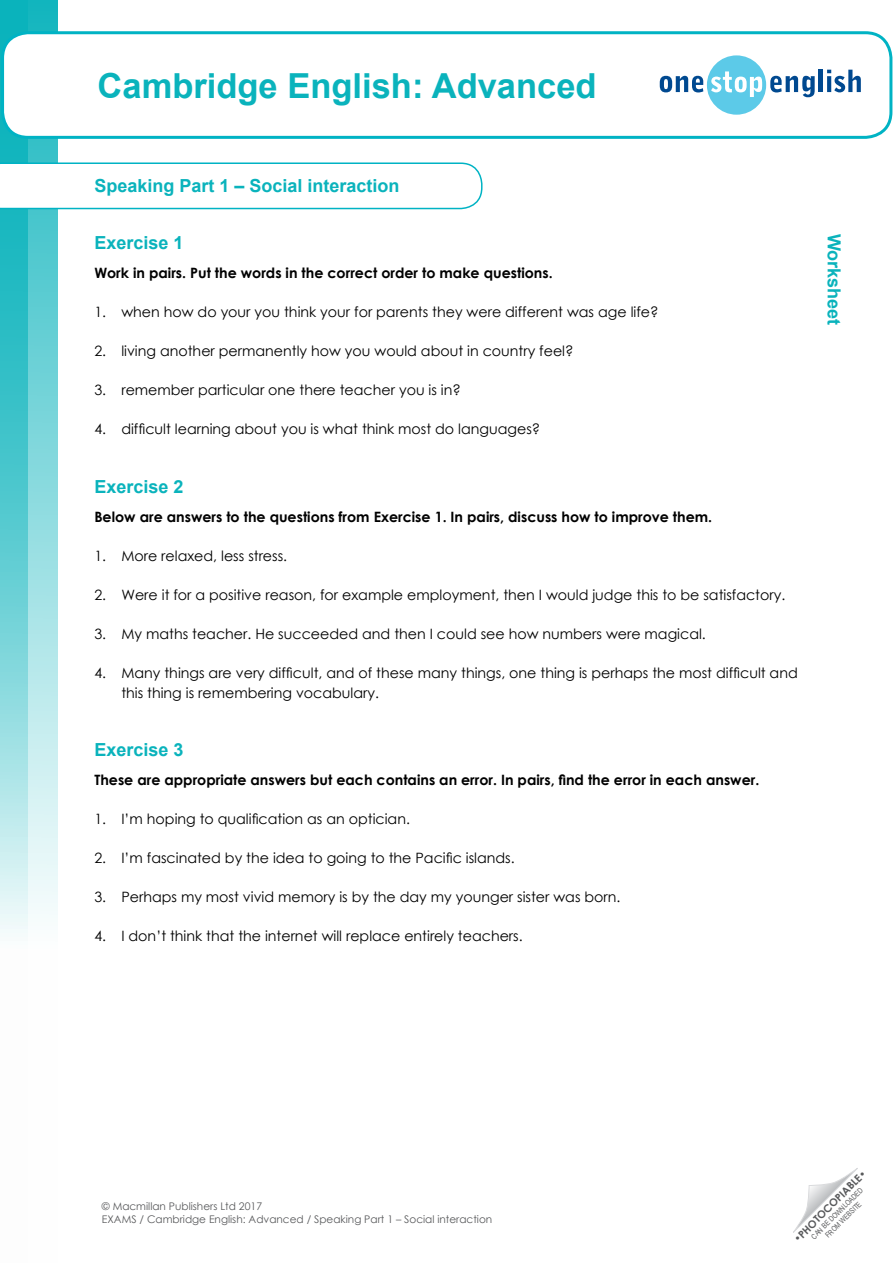
<style>
.page{position:relative;width:893px;height:1263px;background:#fff}
.page>*{position:absolute;margin:0;border:0;box-sizing:border-box;transform-origin:0 0}
.t1{font:700 34.5px "Arial";color:#0ab3bc}
.t2{font:700 18px "Arial";color:#0ab3bc}
.t3{font:14.25px/19.5px "Century Gothic";color:#000}
.t4{font:700 14.25px "Century Gothic";color:#000}
.t5{font:10.5px/13.5px "Century Gothic";color:#58595b}
.t6{font:700 10.5px "Century Gothic";color:#58595b}
.t7{font:7.5px/9px "Arial Narrow";color:#58595b;text-align:center}
.s1{font-weight:400}
</style>
<div class="page">
<svg style="left:27px;top:0;width:31px;height:933px;background:#94dde1"></svg>
<svg style="left:0;top:0;width:27px;height:933px;background:#66cfd4"></svg>
<svg style="left:793px;top:1168px;width:65px;height:65px"></svg>
<div style="left:3px;top:33px;width:888px;height:104px;background:#fff;border-radius:26px"></div>
<div style="left:1px;top:31px;width:891px;height:108px;border:3px solid #00b3c4;border-radius:26px"></div>
<svg style="left:0;top:162px;width:482px;height:47px"></svg>
<svg style="left:660px;top:55px;width:155px;height:60px"></svg>
<hr style="left:819px;top:70px;width:4px;height:22px;background:#004990">
<svg style="left:827px;top:70px;width:34px;height:22px"></svg>
<h1 class="t1" style="left:98px;top:62px;width:501px">Cambridge English: Advanced</h1>
<p class="t2" style="left:94px;top:174px;width:307px">Speaking Part 1 – Social interaction</p>
<p class="t2" style="left:94px;top:231px;width:91px">Exercise 1</p>
<p class="t4" style="left:94px;top:262px;width:460px">Work in pairs. Put the words in the correct order to make questions.</p>
<p class="t3" style="left:94px;top:302px;width:566px">1. when how do your you think your for parents they were different was age life?</p>
<p class="t3" style="left:94px;top:341px;width:481px">2. living another permanently how you would about in country feel?</p>
<p class="t3" style="left:94px;top:380px;width:368px">3. remember particular one there teacher you is in?</p>
<p class="t3" style="left:94px;top:419px;width:447px">4. difficult learning about you is what think most do languages?</p>
<p class="t2" style="left:94px;top:474px;width:91px">Exercise 2</p>
<p class="t4" style="left:94px;top:506px;width:619px">Below are answers to the questions from Exercise 1. In pairs, discuss how to improve them.</p>
<p class="t3" style="left:94px;top:546px;width:194px">1. More relaxed, less stress.</p>
<p class="t3" style="left:94px;top:585px;width:692px">2. Were it for a positive reason, for example employment, then I would judge this to be satisfactory.</p>
<p class="t3" style="left:94px;top:624px;width:613px">3. My maths teacher. He succeeded and then I could see how numbers were magical.</p>
<p class="t3" style="left:121px;top:663px;width:678px;text-indent:-27px">4. Many things are very difficult, and of these many things, one thing is perhaps the most difficult and this thing is remembering vocabulary.</p>
<p class="t2" style="left:94px;top:738px;width:91px">Exercise 3</p>
<p class="t4" style="left:94px;top:769px;width:666px">These are appropriate answers but each contains an error. In pairs, find the error in each answer.</p>
<p class="t3" style="left:94px;top:809px;width:317px">1. I’m hoping to qualification as an optician.</p>
<p class="t3" style="left:94px;top:848px;width:422px">2. I’m fascinated by the idea to going to the Pacific islands.</p>
<p class="t3" style="left:94px;top:887px;width:528px">3. Perhaps my most vivid memory is by the day my younger sister was born.</p>
<p class="t3" style="left:94px;top:926px;width:430px">4. I don’t think that the internet will replace entirely teachers.</p>
<p class="t2" style="left:846px;top:234px;width:93px;rotate:90deg">Worksheet</p>
<p class="t5" style="left:102px;top:1199px;width:392px">© Macmillan Publishers Ltd 2017<br>EXAMS / Cambridge English: Advanced / Speaking Part 1 – Social interaction</p>
<p class="t6" style="left:790px;top:1235px;width:99px;rotate:-45deg"><span class="s1">•</span>PHOTOCOPIABLE<span class="s1">•</span></p>
<p class="t7" style="left:809px;top:1234px;width:71px;rotate:-45deg">CAN BE DOWNLOADED<br>FROM WEBSITE</p>
</div>
